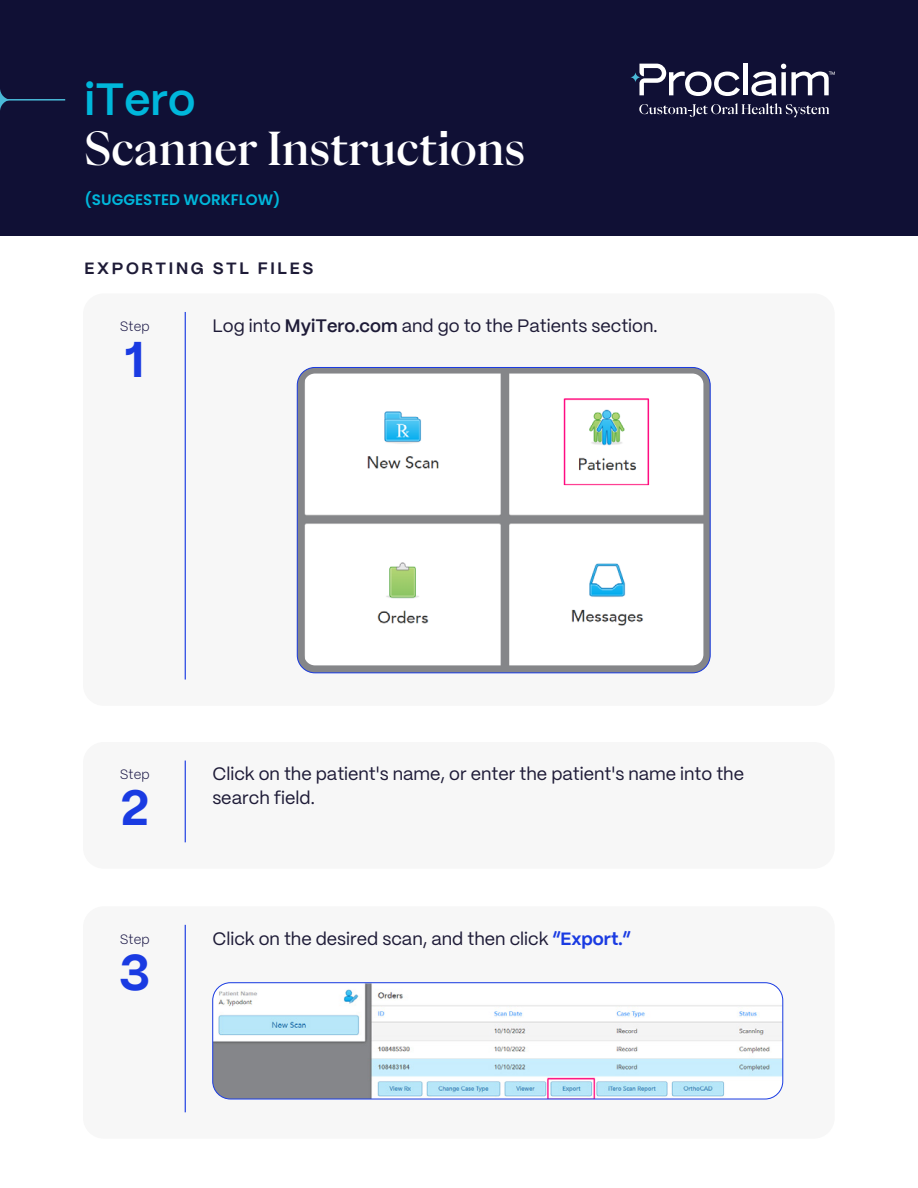
<style>
.page{position:relative;width:918px;height:1188px;background:#fff}
.page>*{position:absolute;margin:0;border:0;box-sizing:border-box;transform-origin:0 0}
.t1{font:700 49.95px "PP Mori";color:#1a3be2}
.t2{font:500 45px "PP Eiko";color:#fff}
.t3{font:600 45px "PP Mori";color:#00b7db}
.t4{font:18px/24px "PP Mori";color:#1e1b37}
.t5{font:700 16.5px "PP Mori";letter-spacing:.16em;color:#1e1b37}
.t6{font:600 15.15px "Poppins";color:#00b7db}
.t7{font:300 13.5px "PP Mori";color:#1b1847}
.s1{font-weight:600}
.s2{font-weight:700;color:#1a3be2}
</style>
<div class="page">
<div style="left:83px;top:293px;width:752px;height:413px;background:#f7f7f7;border-radius:21px"></div>
<svg style="left:297px;top:367px;width:413px;height:306px"></svg>
<div style="left:297px;top:367px;width:414px;height:306px;border:1px solid #1a3be2;border-radius:18px"></div>
<hr style="left:185px;top:312px;width:1px;height:368px;background:#1a3be2">
<div style="left:83px;top:906px;width:752px;height:233px;background:#f7f7f7;border-radius:21px"></div>
<hr style="left:185px;top:925px;width:1px;height:187px;background:#1a3be2">
<div style="left:0;top:0;width:918px;height:236px;background:#101035"></div>
<svg style="left:639px;top:103px;width:190px;height:14px"></svg>
<div style="left:743px;top:64px;width:5px;height:31px;background:#fff"></div>
<svg style="left:639px;top:64px;width:101px;height:32px"></svg>
<svg style="left:630px;top:72px;width:11px;height:11px"></svg>
<svg style="left:751px;top:64px;width:84px;height:32px"></svg>
<hr style="left:1px;top:99px;width:64px;height:2px;background:#4abad8">
<svg style="left:0;top:89px;width:12px;height:21px"></svg>
<div style="left:83px;top:742px;width:752px;height:127px;background:#f7f7f7;border-radius:21px"></div>
<hr style="left:185px;top:761px;width:1px;height:81px;background:#1a3be2">
<img style="left:213px;top:983px;width:570px;height:116px">
<div style="left:212px;top:982px;width:571px;height:117px;border:1px solid #1a3be2;border-radius:18px"></div>
<h2 class="t3" style="left:85px;top:61px;width:112px">iTero</h2>
<h2 class="t2" style="left:85px;top:117px;width:442px">Scanner Instructions</h2>
<p class="t6" style="left:85px;top:191px;width:197px">(SUGGESTED WORKFLOW)</p>
<p class="t5" style="left:85px;top:254px;width:230px">EXPORTING STL FILES</p>
<p class="t7" style="left:120px;top:315px;width:31px">Step</p>
<h1 class="t1" style="left:125px;top:316px;width:21px">1</h1>
<p class="t4" style="left:212px;top:313px;width:447px">Log into <span class="s1">MyiTero.com</span> and go to the Patients section.</p>
<p class="t7" style="left:120px;top:763px;width:31px">Step</p>
<p class="t4" style="left:212px;top:761px;width:533px">Click on the patient's name, or enter the patient's name into the search field.</p>
<h1 class="t1" style="left:120px;top:764px;width:30px">2</h1>
<p class="t7" style="left:120px;top:927px;width:31px">Step</p>
<p class="t4" style="left:212px;top:925px;width:420px">Click on the desired scan, and then click <span class="s2">“Export.”</span></p>
<h1 class="t1" style="left:120px;top:928px;width:32px">3</h1>
</div>
